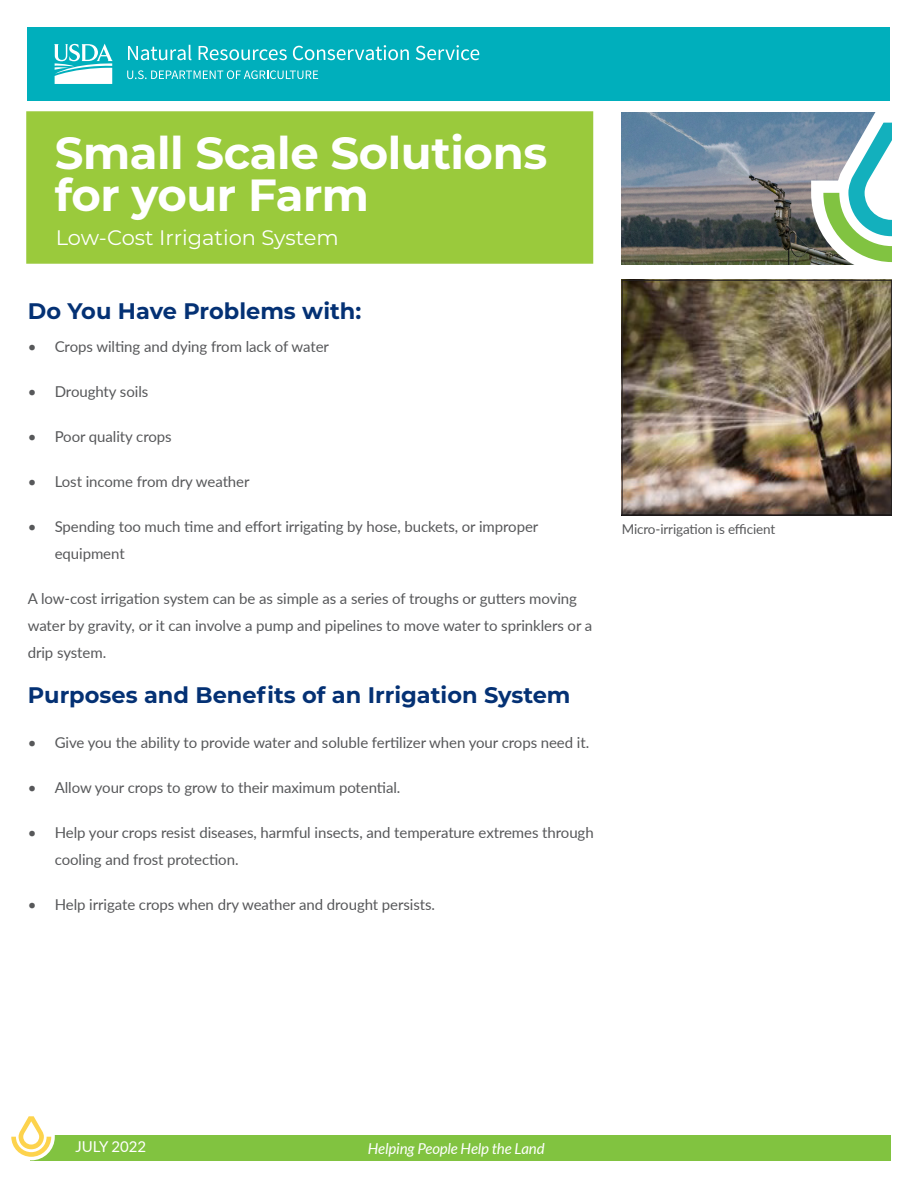
<style>
.page{position:relative;width:918px;height:1188px;background:#fff}
.page>*{position:absolute;margin:0;border:0;box-sizing:border-box;transform-origin:0 0}
.t1{font:700 45px/42px "Montserrat";letter-spacing:-.01em;color:#fff}
.t2{font:700 22.5px "Montserrat";color:#043174}
.t3{font:21px "Montserrat";color:#fff}
.t4{font:15px/27px "Lato";letter-spacing:-.005em;color:#57585a}
.t5{font:italic 15px "Lato";letter-spacing:-.005em;color:#fff}
.Body_Text_White{font:15px "Lato";letter-spacing:-.005em;color:#fff}
.t6{font:13.5px "Lato";letter-spacing:-.01em;color:#57585a}
</style>
<div class="page">
<div style="left:27px;top:27px;width:863px;height:74px;background:#00afbc"></div>
<svg style="left:128px;top:45px;width:64px;height:15px"></svg>
<svg style="left:199px;top:46px;width:88px;height:14px"></svg>
<svg style="left:293px;top:45px;width:116px;height:15px"></svg>
<svg style="left:416px;top:45px;width:63px;height:15px"></svg>
<svg style="left:127px;top:70px;width:191px;height:9px"></svg>
<svg style="left:54px;top:44px;width:59px;height:40px"></svg>
<div style="left:26px;top:111px;width:567px;height:153px;background:#9aca3c;border:2px solid #9aca3c"></div>
<img style="left:622px;top:113px;width:189px;height:152px">
<img style="left:624px;top:282px;width:266px;height:232px">
<div style="left:622px;top:280px;width:270px;height:236px;border:1px solid #231f20"></div>
<svg style="left:811px;top:112px;width:81px;height:153px"></svg>
<div style="left:30px;top:1135px;width:861px;height:25px;background:#81c340"></div>
<svg style="left:11px;top:1116px;width:44px;height:44px"></svg>
<h1 class="t1" style="left:55px;top:130px;width:494px">Small Scale Solutions for your Farm</h1>
<h3 class="t3" style="left:56px;top:223px;width:285px">Low-Cost Irrigation System</h3>
<h2 class="t2" style="left:28px;top:295px;width:335px">Do You Have Problems with:</h2>
<p class="t4" style="left:28px;top:332px;width:303px">• Crops wilting and dying from lack of water</p>
<p class="t4" style="left:28px;top:377px;width:122px">• Droughty soils</p>
<p class="t4" style="left:28px;top:422px;width:145px">• Poor quality crops</p>
<p class="t4" style="left:28px;top:467px;width:223px">• Lost income from dry weather</p>
<p class="t4" style="left:55px;top:512px;width:485px;text-indent:-27px">• Spending too much time and effort irrigating by hose, buckets, or improper equipment</p>
<p class="t4" style="left:28px;top:584px;width:566px">A low-cost irrigation system can be as simple as a series of troughs or gutters moving water by gravity, or it can involve a pump and pipelines to move water to sprinklers or a drip system.</p>
<h2 class="t2" style="left:28px;top:679px;width:544px">Purposes and Benefits of an Irrigation System</h2>
<p class="t4" style="left:28px;top:728px;width:563px">• Give you the ability to provide water and soluble fertilizer when your crops need it.</p>
<p class="t4" style="left:28px;top:773px;width:374px">• Allow your crops to grow to their maximum potential.</p>
<p class="t4" style="left:55px;top:818px;width:540px;text-indent:-27px">• Help your crops resist diseases, harmful insects, and temperature extremes through cooling and frost protection.</p>
<p class="t4" style="left:28px;top:890px;width:409px">• Help irrigate crops when dry weather and drought persists.</p>
<p class="t6" style="left:622px;top:519px;width:155px">Micro-irrigation is efficient</p>
<p class="Body_Text_White" style="left:76px;top:1136px;width:72px">JULY 2022</p>
<p class="t5" style="left:368px;top:1140px;width:178px">Helping People Help the Land</p>
</div>
